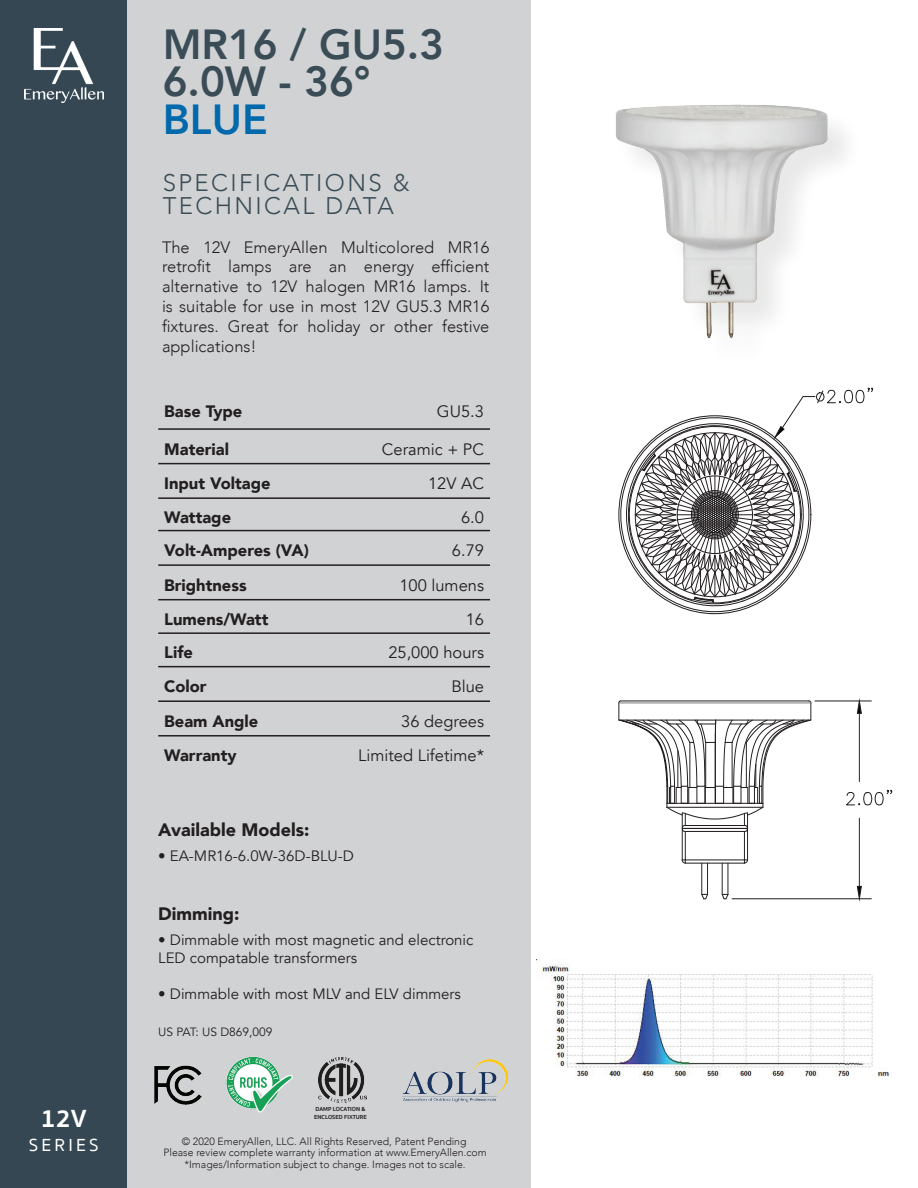
<style>
.page{position:relative;width:918px;height:1188px;background:#fff}
.page>*{position:absolute;margin:0;border:0;box-sizing:border-box;transform-origin:0 0}
.t1{font:800 42px/37.5px "Avenir";color:#3a4c56}
.t2{font:800 42px "Avenir";color:#0069ac}
.t3{font:700 25.5px "Sukhumvit Set";color:#fff}
.t4{font:300 24px/22.5px "Avenir";letter-spacing:.1em;color:#3a4c56}
.t5{font:900 18px "Avenir";color:#231f20}
.t6{font:500 18px "Sukhumvit Set";letter-spacing:.18em;color:#fff}
.t7{font:300 16.5px/19.8px "Avenir";color:#231f20;text-align:justify}
.t8{font:900 16.5px "Avenir";color:#231f20}
.t9{font:16.5px "Avenir";color:#231f20}
.t10{font:15px/18px "Avenir";color:#231f20}
.t11{font:12px "Avenir";color:#231f20}
.t12{font:300 10.5px/11.7px "Avenir";color:#231f20;text-align:center}
.t13{font:700 6px/7.2px "Sukhumvit Set";color:#231f20}
</style>
<div class="page">
<div style="left:0;top:0;width:531px;height:1188px;background:#d1d2d4"></div>
<div style="left:0;top:0;width:126px;height:1188px;background:#344753"></div>
<img style="left:24px;top:28px;width:79px;height:75px">
<img style="left:226px;top:1057px;width:67px;height:56px">
<img style="left:154px;top:1065px;width:48px;height:40px">
<hr style="left:158px;top:428px;width:186px;height:2px;background:#231f20">
<hr style="left:344px;top:428px;width:146px;height:2px;background:#231f20">
<hr style="left:158px;top:463px;width:186px;height:1px;background:#231f20">
<hr style="left:344px;top:463px;width:146px;height:1px;background:#231f20">
<hr style="left:158px;top:497px;width:186px;height:2px;background:#231f20">
<hr style="left:344px;top:497px;width:146px;height:2px;background:#231f20">
<hr style="left:158px;top:530px;width:186px;height:1px;background:#231f20">
<hr style="left:344px;top:530px;width:146px;height:1px;background:#231f20">
<hr style="left:158px;top:564px;width:186px;height:2px;background:#231f20">
<hr style="left:344px;top:564px;width:146px;height:2px;background:#231f20">
<hr style="left:158px;top:599px;width:186px;height:1px;background:#231f20">
<hr style="left:344px;top:599px;width:146px;height:1px;background:#231f20">
<hr style="left:158px;top:632px;width:186px;height:2px;background:#231f20">
<hr style="left:344px;top:632px;width:146px;height:2px;background:#231f20">
<hr style="left:158px;top:666px;width:186px;height:1px;background:#231f20">
<hr style="left:344px;top:666px;width:146px;height:1px;background:#231f20">
<hr style="left:158px;top:700px;width:186px;height:2px;background:#231f20">
<hr style="left:344px;top:700px;width:146px;height:2px;background:#231f20">
<hr style="left:158px;top:735px;width:186px;height:2px;background:#231f20">
<hr style="left:344px;top:735px;width:146px;height:2px;background:#231f20">
<img style="left:402px;top:1060px;width:105px;height:43px">
<img style="left:319px;top:1057px;width:48px;height:45px">
<img style="left:616px;top:104px;width:230px;height:235px">
<svg style="left:618px;top:700px;width:194px;height:200px"></svg>
<hr style="left:619px;top:703px;width:192px;height:1px;background:#808180">
<hr style="left:815px;top:700px;width:56px;height:1px;background:#231f20">
<hr style="left:732px;top:898px;width:139px;height:1px;background:#231f20">
<hr style="left:859px;top:713px;width:1px;height:69px;background:#231f20">
<hr style="left:859px;top:818px;width:1px;height:68px;background:#231f20">
<svg style="left:857px;top:700px;width:5px;height:14px"></svg>
<svg style="left:857px;top:886px;width:5px;height:14px"></svg>
<svg style="left:846px;top:789px;width:47px;height:17px"></svg>
<svg style="left:618px;top:387px;width:256px;height:228px"></svg>
<img style="left:536px;top:960px;width:354px;height:117px">
<h2 class="t3" style="left:41px;top:1099px;width:48px">12V</h2>
<p class="t6" style="left:29px;top:1132px;width:71px">SERIES</p>
<h1 class="t1" style="left:163px;top:26px;width:283px">MR16 / GU5.3<br>6.0W - 36°</h1>
<h1 class="t2" style="left:163px;top:87px;width:106px">BLUE</h1>
<h3 class="t4" style="left:163px;top:172px;width:248px">SPECIFICATIONS &amp;<br>TECHNICAL DATA</h3>
<p class="t7" style="left:162px;top:237px;width:329px">The 12V EmeryAllen Multicolored MR16 retrofit lamps are an energy efficient alternative to 12V halogen MR16 lamps. It is suitable for use in most 12V GU5.3 MR16 fixtures. Great for holiday or other festive applications!</p>
<p class="t8" style="left:164px;top:397px;width:80px">Base Type</p>
<p class="t9" style="left:437px;top:402px;width:49px">GU5.3</p>
<p class="t8" style="left:164px;top:435px;width:66px">Material</p>
<p class="t9" style="left:382px;top:439px;width:104px">Ceramic + PC</p>
<p class="t8" style="left:164px;top:469px;width:108px">Input Voltage</p>
<p class="t9" style="left:428px;top:474px;width:57px">12V AC</p>
<p class="t8" style="left:164px;top:503px;width:68px">Wattage</p>
<p class="t9" style="left:461px;top:507px;width:24px">6.0</p>
<p class="t8" style="left:164px;top:536px;width:146px">Volt-Amperes (VA)</p>
<p class="t9" style="left:452px;top:541px;width:34px">6.79</p>
<p class="t8" style="left:164px;top:571px;width:84px">Brightness</p>
<p class="t9" style="left:399px;top:575px;width:86px">100 lumens</p>
<p class="t8" style="left:164px;top:605px;width:106px">Lumens/Watt</p>
<p class="t9" style="left:466px;top:609px;width:20px">16</p>
<p class="t8" style="left:164px;top:638px;width:30px">Life</p>
<p class="t9" style="left:388px;top:643px;width:97px">25,000 hours</p>
<p class="t8" style="left:164px;top:672px;width:44px">Color</p>
<p class="t9" style="left:451px;top:677px;width:34px">Blue</p>
<p class="t8" style="left:164px;top:707px;width:96px">Beam Angle</p>
<p class="t9" style="left:401px;top:711px;width:84px">36 degrees</p>
<p class="t8" style="left:164px;top:741px;width:74px">Warranty</p>
<p class="t9" style="left:358px;top:746px;width:127px">Limited Lifetime*</p>
<p class="t5" style="left:158px;top:814px;width:153px">Available Models:</p>
<p class="t10" style="left:158px;top:847px;width:197px">• EA-MR16-6.0W-36D-BLU-D</p>
<p class="t5" style="left:158px;top:899px;width:83px">Dimming:</p>
<p class="t10" style="left:158px;top:932px;width:317px">• Dimmable with most magnetic and electronic<br>LED compatable transformers</p>
<p class="t10" style="left:158px;top:986px;width:304px">• Dimmable with most MLV and ELV dimmers</p>
<p class="t11" style="left:158px;top:1025px;width:116px">US PAT: US D869,009</p>
<p class="t13" style="left:314px;top:1106px;width:54px">DAMP LOCATION &amp;<br>ENCLOSED FIXTURE</p>
<p class="t12" style="left:163px;top:1135px;width:325px">© 2020 EmeryAllen, LLC. All Rights Reserved, Patent Pending<br>Please review complete warranty information at www.EmeryAllen.com</p>
<p class="t12" style="left:185px;top:1159px;width:283px">*Images/Information subject to change. Images not to scale.</p>
</div>
